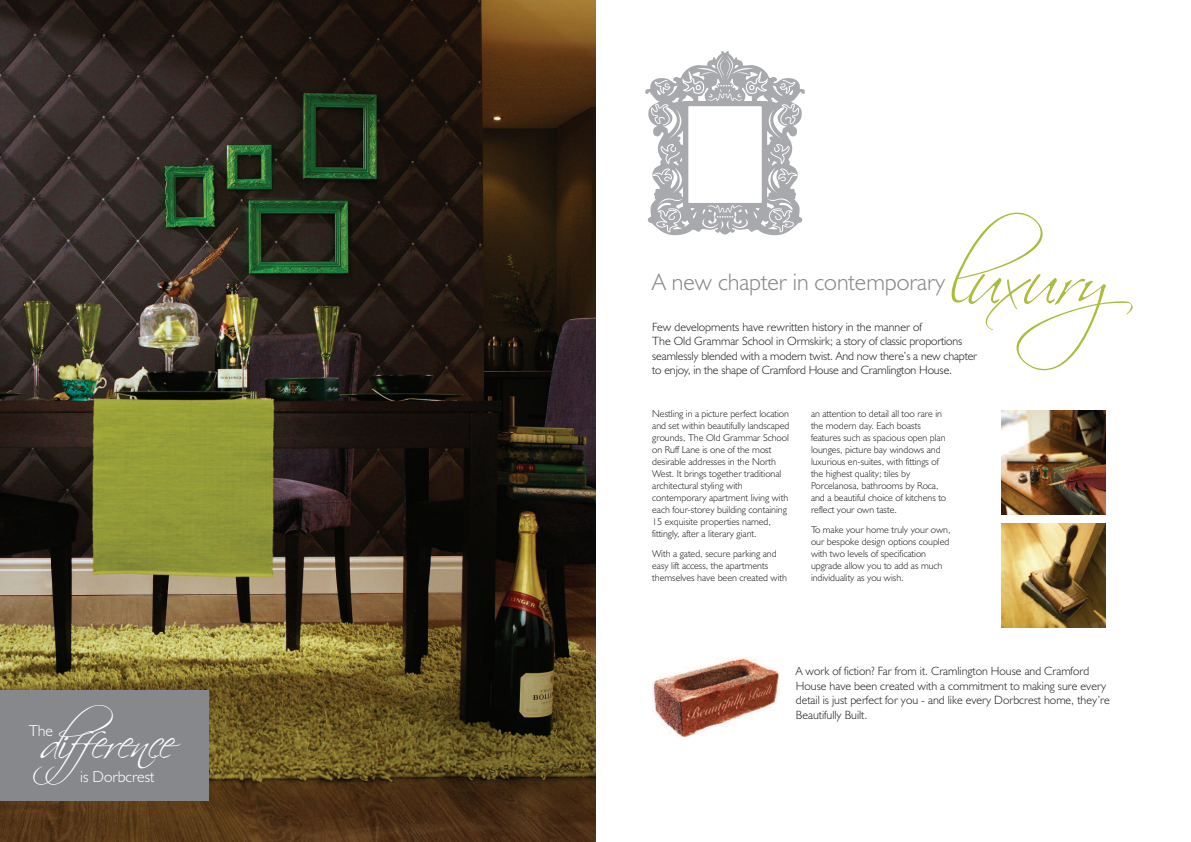
<style>
.page{position:relative;width:1191px;height:842px;background:#fff}
.page>*{position:absolute;margin:0;border:0;box-sizing:border-box;transform-origin:0 0}
.t1{font:75.5px "Scriptina";letter-spacing:-.015em;color:#a7be39}
.t2{font:46px "Scriptina";letter-spacing:-.045em;color:#fff}
.t3{font:300 24px "Humanist 521 BT";color:#86888c}
.t4{font:300 15.9px "Humanist 521 BT";color:#fff}
.t5{font:300 12px/14.4px "Humanist 521 BT";color:#231f20}
.t6{font:300 10px/12px "Humanist 521 BT";color:#231f20}
</style>
<div class="page">
<img style="left:0;top:0;width:595px;height:842px">
<div style="left:0;top:690px;width:209px;height:111px;background:#86888c"></div>
<svg style="left:645px;top:51px;width:160px;height:184px"></svg>
<img style="left:652px;top:657px;width:127px;height:80px">
<img style="left:1001px;top:523px;width:104px;height:104px">
<img style="left:1001px;top:410px;width:104px;height:104px">
<h2 class="t2" style="left:40px;top:715px;width:136px">difference</h2>
<h3 class="t4" style="left:29px;top:725px;width:26px">The</h3>
<h3 class="t4" style="left:80px;top:771px;width:76px">is Dorbcrest</h3>
<h1 class="t1" style="left:949px;top:234px;width:245px">luxury</h1>
<h3 class="t3" style="left:652px;top:273px;width:294px">A new chapter in contemporary</h3>
<p class="t5" style="left:652px;top:321px;width:326px">Few developments have rewritten history in the manner of<br>The Old Grammar School in Ormskirk; a story of classic proportions seamlessly blended with a modern twist. And now there’s a new chapter to enjoy, in the shape of Cramford House and Cramlington House.</p>
<p class="t6" style="left:652px;top:408px;width:139px">Nestling in a picture perfect location and set within beautifully landscaped grounds, The Old Grammar School on Ruff Lane is one of the most desirable addresses in the North West. It brings together traditional architectural styling with contemporary apartment living with each four-storey building containing 15 exquisite properties named, fittingly, after a literary giant.</p>
<p class="t6" style="left:652px;top:549px;width:136px">With a gated, secure parking and easy lift access, the apartments themselves have been created with</p>
<p class="t6" style="left:811px;top:408px;width:137px">an attention to detail all too rare in the modern day. Each boasts features such as spacious open plan lounges, picture bay windows and luxurious en-suites, with fittings of the highest quality; tiles by<br>Porcelanosa, bathrooms by Roca, and a beautiful choice of kitchens to reflect your own taste.</p>
<p class="t6" style="left:811px;top:525px;width:141px">To make your home truly your own, our bespoke design options coupled with two levels of specification upgrade allow you to add as much individuality as you wish.</p>
<p class="t5" style="left:796px;top:665px;width:316px">A work of fiction? Far from it. Cramlington House and Cramford House have been created with a commitment to making sure every detail is just perfect for you - and like every Dorbcrest home, they’re Beautifully Built.</p>
</div>
